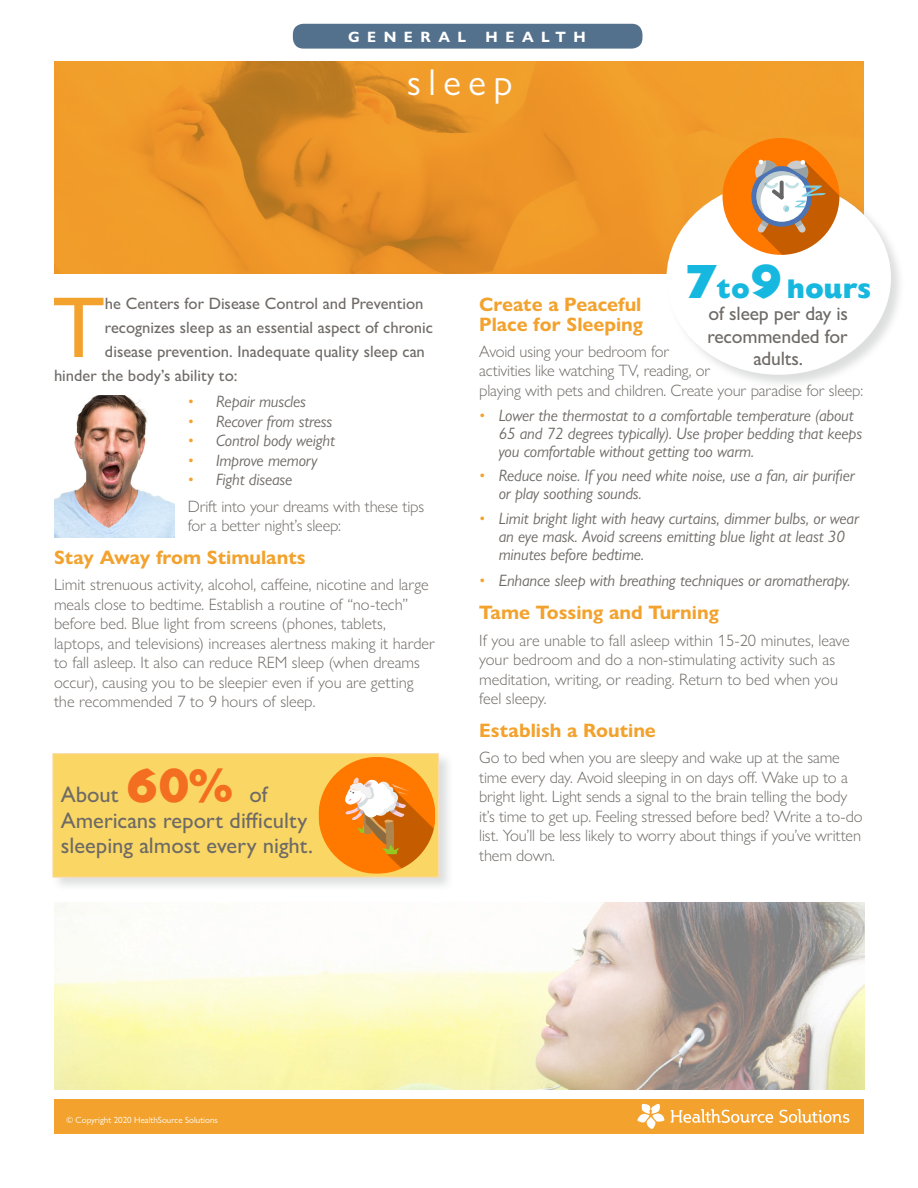
<style>
.page{position:relative;width:918px;height:1188px;background:#fff}
.page>*{position:absolute;margin:0;border:0;box-sizing:border-box;transform-origin:0 0}
.Text{font:500 86.85px "Gill Sans Nova";color:#f2a22d}
.Handout_Heading{font:37.5px "Gill Sans Nova";letter-spacing:.2em;color:#fff}
.t1{font:800 27px "Gill Sans";color:#17b8df}
.t2{font:500 22.5px/25.5px "Gill Sans Nova";color:#6e6a66}
.Subhead{font:700 19.5px/19.5px "Gill Sans Nova";color:#f2a22d}
.t3{font:500 19.5px/22.5px "Gill Sans Nova";letter-spacing:-.01em;color:#6e6a66;text-align:center}
.t4{font:300 16.5px/19.5px "Gill Sans Nova";color:#6e6a66}
.t5{font:italic 16.5px/18px "Gill Sans Nova";letter-spacing:-.01em;color:#6e6a66}
.Text-2{font:500 16.5px "Gill Sans Nova";color:#6e6a66}
.Category_Header{font:700 15px "Gill Sans Nova";letter-spacing:.5em;color:#fff}
.t6{font:9px "Gill Sans Nova";color:#fff}
.s1{color:#f2a22d}
.s2{font-family:"Gill Sans";font-weight:800;font-size:48px;color:#f36e21}
.s3{font-size:48px}
</style>
<div class="page">
<img style="left:54px;top:62px;width:810px;height:212px">
<img style="left:55px;top:902px;width:810px;height:188px">
<div style="left:54px;top:1100px;width:810px;height:34px;background:#f2a22d"></div>
<svg style="left:671px;top:1109px;width:102px;height:14px"></svg>
<svg style="left:780px;top:1109px;width:69px;height:14px"></svg>
<svg style="left:637px;top:1104px;width:27px;height:25px"></svg>
<div style="left:293px;top:24px;width:349px;height:25px;background:#53708c;border-radius:10px"></div>
<img style="left:54px;top:395px;width:120px;height:143px">
<div style="left:51px;top:752px;width:403px;height:140px;background:#8e9192;opacity:.3"></div>
<div style="left:52px;top:753px;width:387px;height:125px;background:#fad764;border:1px solid #fbdbb1"></div>
<svg style="left:318px;top:757px;width:117px;height:117px"></svg>
<div style="left:666px;top:180px;width:239px;height:209px;background:#8e9192;opacity:.3"></div>
<div style="left:667px;top:181px;width:224px;height:194px;background:#fff;border-radius:50%"></div>
<div style="left:723px;top:138px;width:116px;height:117px;background:#ff7800;border-radius:50%"></div>
<svg style="left:751px;top:159px;width:88px;height:96px"></svg>
<p class="Category_Header" style="left:348px;top:27px;width:120px">GENERAL</p>
<p class="Category_Header" style="left:486px;top:27px;width:102px">HEALTH</p>
<p class="Handout_Heading" style="left:407px;top:59px;width:107px">sleep</p>
<p class="Text" style="left:53px;top:275px;width:54px">T</p>
<p class="Text-2" style="left:105px;top:293px;width:320px">he Centers for Disease Control and Prevention</p>
<p class="Text-2" style="left:105px;top:317px;width:329px">recognizes sleep as an essential aspect of chronic</p>
<p class="Text-2" style="left:105px;top:341px;width:321px">disease prevention. Inadequate quality sleep can</p>
<p class="Text-2" style="left:54px;top:365px;width:185px">hinder the body’s ability to:</p>
<p class="t5" style="left:188px;top:392px;width:120px"><span class="s1">•</span> Repair muscles</p>
<p class="t5" style="left:188px;top:412px;width:146px"><span class="s1">•</span> Recover from stress</p>
<p class="t5" style="left:188px;top:431px;width:149px"><span class="s1">•</span> Control body weight</p>
<p class="t5" style="left:188px;top:451px;width:131px"><span class="s1">•</span> Improve memory</p>
<p class="t5" style="left:188px;top:470px;width:106px"><span class="s1">•</span> Fight disease</p>
<p class="t4" style="left:188px;top:496px;width:238px">Drift into your dreams with these tips for a better night’s sleep:</p>
<p class="Subhead" style="left:54px;top:548px;width:253px">Stay Away from Stimulants</p>
<p class="t4" style="left:54px;top:575px;width:383px">Limit strenuous activity, alcohol, caffeine, nicotine and large meals close to bedtime. Establish a routine of “no-tech” before bed. Blue light from screens (phones, tablets, laptops, and televisions) increases alertness making it harder to fall asleep. It also can reduce REM sleep (when dreams occur), causing you to be sleepier even if you are getting the recommended 7 to 9 hours of sleep.</p>
<p class="t2" style="left:61px;top:782px;width:254px">About <span class="s2">60%</span> of<br>Americans report difficulty sleeping almost every night.</p>
<p class="t1" style="left:684px;top:273px;width:188px"><span class="s3">7</span>to<span class="s3">9</span> hours</p>
<p class="t3" style="left:707px;top:302px;width:142px">of sleep per day is recommended for adults.</p>
<p class="Subhead" style="left:479px;top:295px;width:165px">Create a Peaceful<br>Place for Sleeping</p>
<p class="t4" style="left:479px;top:341px;width:385px">Avoid using your bedroom for<br>activities like watching TV, reading, or<br>playing with pets and children. Create your paradise for sleep:</p>
<p class="t5" style="left:499px;top:406px;width:365px;text-indent:-20px"><span class="s1">•</span> Lower the thermostat to a comfortable temperature (about<br>65 and 72 degrees typically). Use proper bedding that keeps you comfortable without getting too warm.</p>
<p class="t5" style="left:499px;top:467px;width:357px;text-indent:-20px"><span class="s1">•</span> Reduce noise. If you need white noise, use a fan, air purifier or play soothing sounds.</p>
<p class="t5" style="left:499px;top:509px;width:362px;text-indent:-20px"><span class="s1">•</span> Limit bright light with heavy curtains, dimmer bulbs, or wear an eye mask. Avoid screens emitting blue light at least 30 minutes before bedtime.</p>
<p class="t5" style="left:479px;top:572px;width:373px"><span class="s1">•</span> Enhance sleep with breathing techniques or aromatherapy.</p>
<p class="Subhead" style="left:479px;top:603px;width:241px">Tame Tossing and Turning</p>
<p class="t4" style="left:479px;top:630px;width:372px">If you are unable to fall asleep within 15-20 minutes, leave your bedroom and do a non-stimulating activity such as meditation, writing, or reading. Return to bed when you feel sleepy.</p>
<p class="Subhead" style="left:479px;top:721px;width:178px">Establish a Routine</p>
<p class="t4" style="left:479px;top:748px;width:385px">Go to bed when you are sleepy and wake up at the same time every day. Avoid sleeping in on days off. Wake up to a bright light. Light sends a signal to the brain telling the body it’s time to get up. Feeling stressed before bed? Write a to-do list. You’ll be less likely to worry about things if you’ve written them down.</p>
<p class="t6" style="left:66px;top:1115px;width:153px">© Copyright 2020 HealthSource Solutions</p>
</div>
